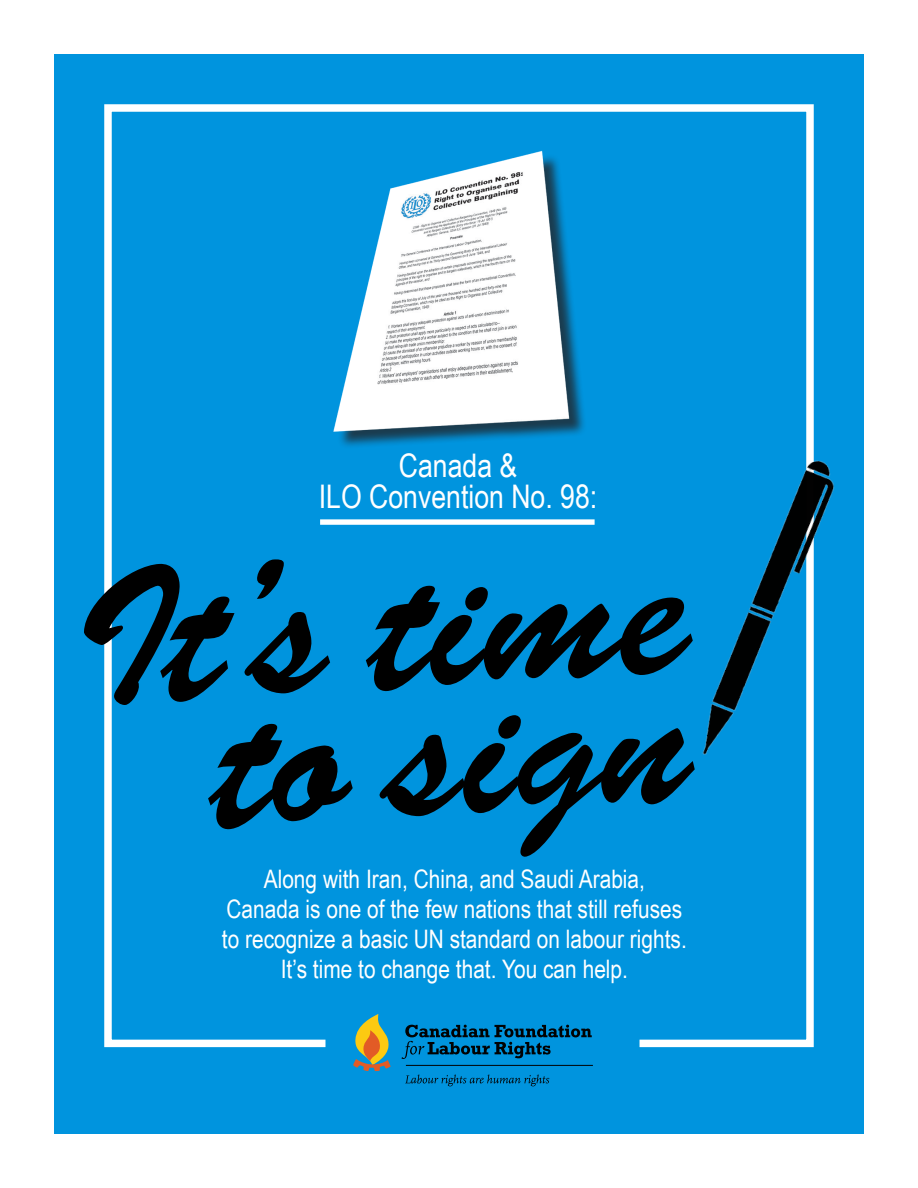
<style>
.page{position:relative;width:918px;height:1188px;background:#fff}
.page>*{position:absolute;margin:0;border:0;box-sizing:border-box;transform-origin:0 0}
.t1{font:192px "Brush Script Std";color:#000}
.t2{font:32.55px "Arial Narrow";color:#fff}
.t3{font:25.5px/30px "Arial Narrow";color:#fff}
</style>
<div class="page">
<div style="left:54px;top:54px;width:810px;height:1080px;background:#0094de"></div>
<div style="left:104px;top:104px;width:710px;height:943px;border:8px solid #fff"></div>
<div style="left:320px;top:519px;width:275px;height:6px;background:#fff"></div>
<div style="left:337px;top:154px;width:250px;height:295px;background:#231f20;opacity:.75"></div>
<img style="left:333px;top:150px;width:241px;height:288px">
<img style="left:702px;top:457px;width:133px;height:303px">
<div style="left:326px;top:1001px;width:313px;height:92px;background:#0094de"></div>
<svg style="left:405px;top:1075px;width:144px;height:11px"></svg>
<svg style="left:401px;top:1025px;width:191px;height:34px"></svg>
<hr style="left:406px;top:1065px;width:187px;height:1px;background:#010203">
<svg style="left:353px;top:1014px;width:38px;height:57px"></svg>
<p class="t2" style="left:399px;top:442px;width:120px">Canada &amp;</p>
<p class="t2" style="left:319px;top:473px;width:280px">ILO Convention No. 98:</p>
<p class="t1" style="left:69px;top:532px;width:616px;rotate:-3deg">It’s time</p>
<p class="t1" style="left:211px;top:655px;width:475px;rotate:-3deg">to sign</p>
<p class="t3" style="left:264px;top:863px;width:383px">Along with Iran, China, and Saudi Arabia,</p>
<p class="t3" style="left:222px;top:893px;width:466px">Canada is one of the few nations that still refuses to recognize a basic UN standard on labour rights.</p>
<p class="t3" style="left:281px;top:953px;width:349px">It’s time to change that. You can help.</p>
</div>
